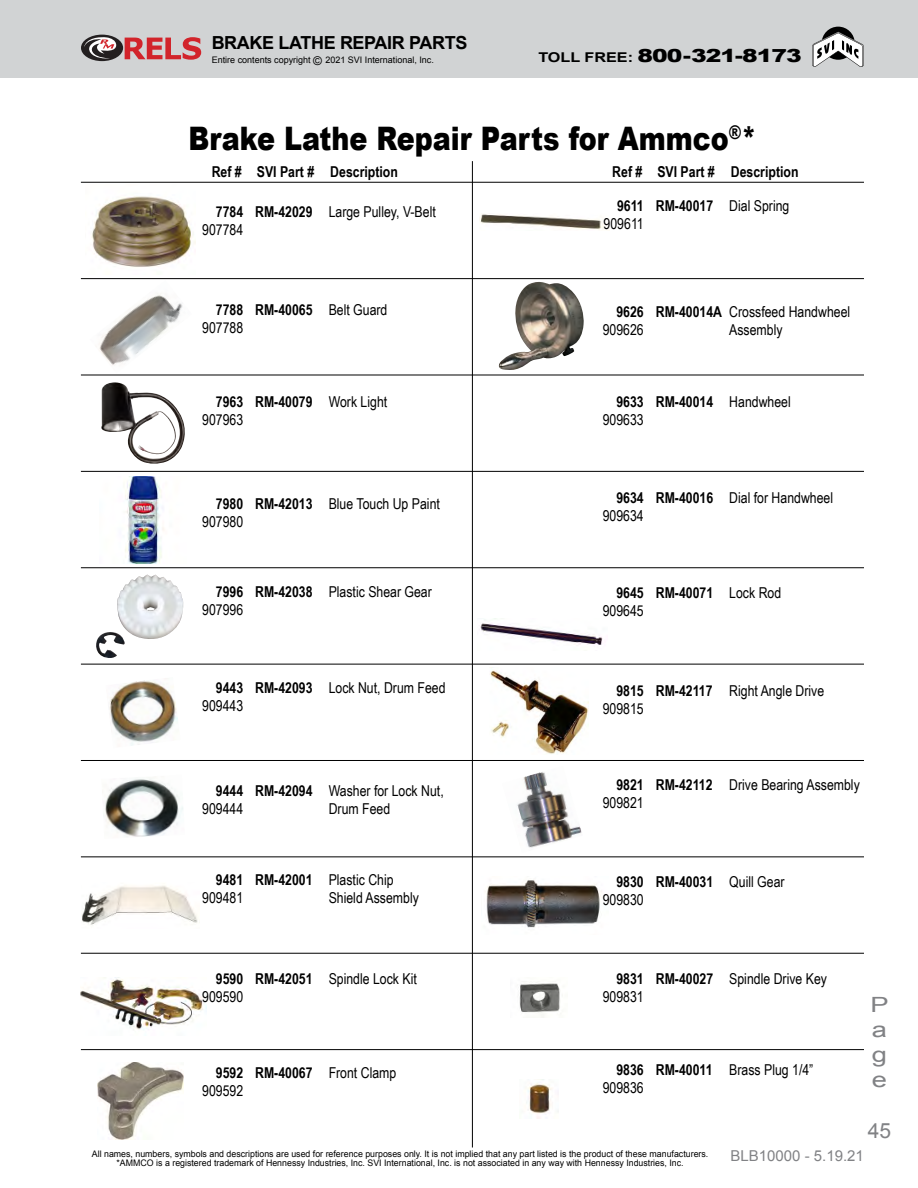
<style>
.page{position:relative;width:918px;height:1188px;background:#fff}
.page>*{position:absolute;margin:0;border:0;box-sizing:border-box;transform-origin:0 0}
.t1{font:900 32.4px "Arial";color:#000;scale:.83 1}
.t2{font:21px/25.2px "Arial";color:#818285;text-align:justify;scale:1.3 1}
.t3{font:21px "Arial";color:#818285}
.t4{font:900 18px "Arial";letter-spacing:-.04em;color:#000;scale:1.3 1}
.t5{font:700 18px "Arial";letter-spacing:-.02em;color:#000}
.t6{font:15px/18px "Arial Narrow";color:#000}
.t7{font:700 15px "Arial Narrow";color:#000}
.t8{font:15px "Arial";color:#818285}
.t9{font:9px "Arial";color:#000}
.s1{font-size:12px}
.s2{font-weight:700;font-size:13.5px}
.s3{font-weight:700}
</style>
<div class="page">
<hr style="left:472px;top:161px;width:1px;height:986px;background:#000">
<hr style="left:81px;top:567px;width:783px;height:1px;background:#000">
<hr style="left:81px;top:278px;width:783px;height:1px;background:#000">
<hr style="left:81px;top:182px;width:783px;height:1px;background:#000">
<hr style="left:81px;top:856px;width:783px;height:1px;background:#000">
<hr style="left:81px;top:664px;width:783px;height:1px;background:#000">
<hr style="left:81px;top:375px;width:783px;height:1px;background:#000">
<hr style="left:81px;top:953px;width:783px;height:1px;background:#000">
<hr style="left:81px;top:760px;width:783px;height:1px;background:#000">
<hr style="left:81px;top:471px;width:783px;height:1px;background:#000">
<hr style="left:81px;top:1049px;width:783px;height:1px;background:#000">
<div style="left:0;top:0;width:918px;height:78px;background:#d1d3d4"></div>
<div style="left:822px;top:27px;width:33px;height:33px;background:#000;border-radius:50%"></div>
<svg style="left:812px;top:32px;width:52px;height:35px"></svg>
<div style="left:81px;top:35px;width:42px;height:26px;background:#231f20;border-radius:50%"></div>
<svg style="left:125px;top:37px;width:76px;height:23px"></svg>
<svg style="left:84px;top:36px;width:33px;height:23px"></svg>
<img style="left:486px;top:880px;width:115px;height:48px">
<img style="left:480px;top:618px;width:123px;height:27px">
<img style="left:91px;top:196px;width:104px;height:71px">
<img style="left:99px;top:294px;width:84px;height:71px">
<img style="left:125px;top:476px;width:39px;height:88px">
<img style="left:96px;top:574px;width:87px;height:84px">
<img style="left:82px;top:885px;width:116px;height:40px">
<img style="left:109px;top:680px;width:69px;height:66px">
<img style="left:105px;top:779px;width:78px;height:58px">
<img style="left:81px;top:977px;width:126px;height:53px">
<img style="left:98px;top:1062px;width:85px;height:77px">
<img style="left:480px;top:214px;width:125px;height:16px">
<img style="left:490px;top:667px;width:98px;height:87px">
<img style="left:517px;top:772px;width:65px;height:76px">
<img style="left:519px;top:982px;width:44px;height:35px">
<img style="left:101px;top:382px;width:84px;height:82px">
<img style="left:526px;top:1079px;width:26px;height:40px">
<img style="left:498px;top:282px;width:86px;height:88px">
<p class="t5" style="left:212px;top:36px;width:257px">BRAKE LATHE REPAIR PARTS</p>
<p class="t9" style="left:212px;top:57px;width:224px">Entire contents copyright <span class="s1">©</span> 2021 SVI International, Inc.</p>
<p class="t4" style="left:538px;top:49px;width:204px"><span class="s2">TOLL FREE:</span> 800-321-8173</p>
<h1 class="t1" style="left:189px;top:126px;width:686px">Brake Lathe Repair Parts for Ammco<sup>®</sup>*</h1>
<p class="t7" style="left:212px;top:166px;width:188px">Ref # SVI Part # Description</p>
<p class="t7" style="left:612px;top:166px;width:188px">Ref # SVI Part # Description</p>
<p class="t6" style="left:202px;top:204px;width:235px;text-indent:14px"><span class="s3">7784 RM-42029</span> Large Pulley, V-Belt<br>907784</p>
<p class="t6" style="left:604px;top:198px;width:187px;text-indent:13px"><span class="s3">9611 RM-40017</span> Dial Spring<br>909611</p>
<p class="t6" style="left:202px;top:302px;width:187px;text-indent:14px"><span class="s3">7788 RM-40065</span> Belt Guard<br>907788</p>
<p class="t6" style="left:202px;top:394px;width:187px;text-indent:14px"><span class="s3">7963 RM-40079</span> Work Light<br>907963</p>
<p class="t6" style="left:202px;top:496px;width:239px;text-indent:14px"><span class="s3">7980 RM-42013</span> Blue Touch Up Paint<br>907980</p>
<p class="t6" style="left:202px;top:584px;width:231px;text-indent:14px"><span class="s3">7996 RM-42038</span> Plastic Shear Gear<br>907996</p>
<p class="t6" style="left:202px;top:680px;width:245px;text-indent:14px"><span class="s3">9443 RM-42093</span> Lock Nut, Drum Feed<br>909443</p>
<p class="t6" style="left:202px;top:783px;width:243px;text-indent:14px"><span class="s3">9444 RM-42094</span> Washer for Lock Nut,<br>909444</p>
<p class="t6" style="left:329px;top:801px;width:63px">Drum Feed</p>
<p class="t6" style="left:202px;top:872px;width:193px;text-indent:14px"><span class="s3">9481 RM-42001</span> Plastic Chip<br>909481</p>
<p class="t6" style="left:329px;top:890px;width:92px">Shield Assembly</p>
<p class="t6" style="left:202px;top:971px;width:216px;text-indent:14px"><span class="s3">9590 RM-42051</span> Spindle Lock Kit<br>909590</p>
<p class="t6" style="left:202px;top:1065px;width:196px;text-indent:14px"><span class="s3">9592 RM-40067</span> Front Clamp<br>909592</p>
<p class="t6" style="left:603px;top:304px;width:249px;text-indent:14px"><span class="s3">9626 RM-40014A</span> Crossfeed Handwheel<br>909626</p>
<p class="t6" style="left:729px;top:322px;width:55px">Assembly</p>
<p class="t6" style="left:603px;top:394px;width:190px;text-indent:14px"><span class="s3">9633 RM-40014</span> Handwheel<br>909633</p>
<p class="t6" style="left:603px;top:490px;width:232px;text-indent:14px"><span class="s3">9634 RM-40016</span> Dial for Handwheel<br>909634</p>
<p class="t6" style="left:603px;top:586px;width:180px;text-indent:14px"><span class="s3">9645 RM-40071</span> Lock Rod<br>909645</p>
<p class="t6" style="left:603px;top:683px;width:223px;text-indent:14px"><span class="s3">9815 RM-42117</span> Right Angle Drive<br>909815</p>
<p class="t6" style="left:603px;top:777px;width:259px;text-indent:14px"><span class="s3">9821 RM-42112</span> Drive Bearing Assembly<br>909821</p>
<p class="t6" style="left:603px;top:874px;width:183px;text-indent:14px"><span class="s3">9830 RM-40031</span> Quill Gear<br>909830</p>
<p class="t6" style="left:603px;top:971px;width:226px;text-indent:14px"><span class="s3">9831 RM-40027</span> Spindle Drive Key<br>909831</p>
<p class="t6" style="left:603px;top:1062px;width:212px;text-indent:14px"><span class="s3">9836 RM-40011</span> Brass Plug 1/4”<br>909836</p>
<h2 class="t2" style="left:871px;top:994px;width:16px">P a g e</h2>
<h2 class="t3" style="left:868px;top:1122px;width:25px">45</h2>
<p class="t9" style="left:92px;top:1151px;width:618px">All names, numbers, symbols and descriptions are used for reference purposes only. It is not implied that any part listed is the product of these manufacturers.</p>
<p class="t8" style="left:731px;top:1150px;width:135px">BLB10000 - 5.19.21</p>
<p class="t9" style="left:117px;top:1160px;width:569px">*AMMCO is a registered trademark of Hennessy Industries, Inc. SVI International, Inc. is not associated in any way with Hennessy Industries, Inc.</p>
</div>
